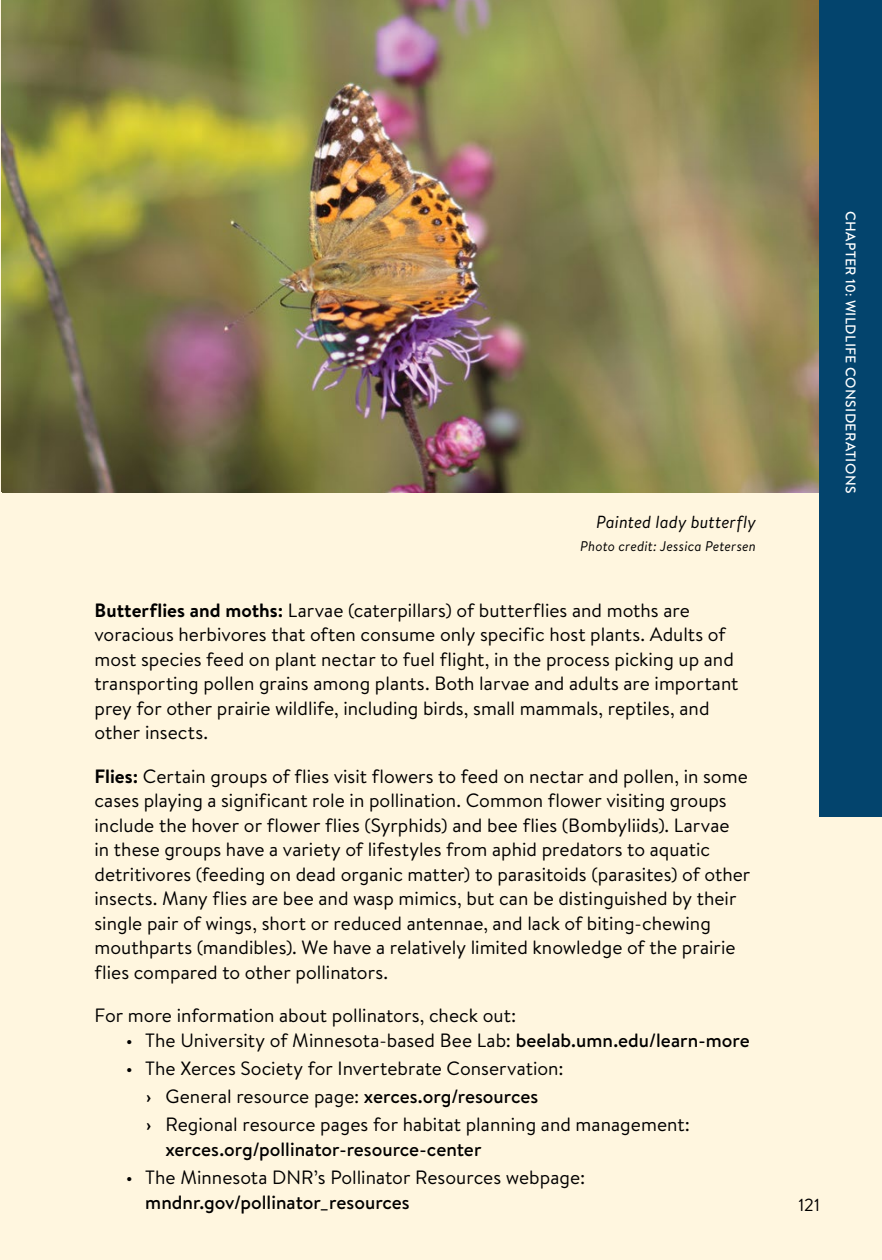
<style>
.page{position:relative;width:882px;height:1260px;background:#fff6df}
.page>*{position:absolute;margin:0;border:0;box-sizing:border-box;transform-origin:0 0}
.Body__Main{font:19.25px/24.5px "Brandon Text";color:#000}
.Body__Main__No_space{font:19.25px "Brandon Text";color:#000}
.t1{font:500 19.25px "Brandon Text";color:#000}
.P_Caption__Right_Jus{font:italic 17.5px "Brandon Text";letter-spacing:.005em;color:#000}
.t2{font:17.5px "Brandon Text";color:#000}
.t3{font:500 14px "Brandon Grotesque";letter-spacing:.03em;color:#fff}
.P_Photo_Credit__Righ{font:italic 14px "Brandon Text";letter-spacing:.015em;color:#000}
.s1{font-weight:700}
.s2{font-weight:500}
.s3{font-weight:400}
</style>
<div class="page">
<img style="left:1px;top:0;width:819px;height:492px">
<div style="left:820px;top:0;width:62px;height:816px;background:#03446d"></div>
<p class="P_Caption__Right_Jus" style="left:596px;top:510px;width:161px">Painted lady butterfly</p>
<p class="P_Photo_Credit__Righ" style="left:580px;top:536px;width:177px">Photo credit: Jessica Petersen</p>
<p class="Body__Main" style="left:94px;top:597px;width:646px"><span class="s1">Butterflies and moths:</span> Larvae (caterpillars) of butterflies and moths are voracious herbivores that often consume only specific host plants. Adults of most species feed on plant nectar to fuel flight, in the process picking up and transporting pollen grains among plants. Both larvae and adults are important prey for other prairie wildlife, including birds, small mammals, reptiles, and other insects.</p>
<p class="Body__Main" style="left:94px;top:763px;width:657px"><span class="s1">Flies:</span> Certain groups of flies visit flowers to feed on nectar and pollen, in some cases playing a significant role in pollination. Common flower visiting groups include the hover or flower flies (Syrphids) and bee flies (Bombyliids). Larvae<br>in these groups have a variety of lifestyles from aphid predators to aquatic detritivores (feeding on dead organic matter) to parasitoids (parasites) of other insects. Many flies are bee and wasp mimics, but can be distinguished by their single pair of wings, short or reduced antennae, and lack of biting‑chewing mouthparts (mandibles). We have a relatively limited knowledge of the prairie flies compared to other pollinators.</p>
<p class="Body__Main__No_space" style="left:94px;top:1002px;width:423px">For more information about pollinators, check out:</p>
<p class="Body__Main" style="left:126px;top:1027px;width:625px">• The University of Minnesota‑based Bee Lab: <span class="s2">beelab.umn.edu/learn‑more</span></p>
<p class="Body__Main" style="left:126px;top:1055px;width:439px">• The Xerces Society for Invertebrate Conservation:</p>
<p class="t1" style="left:146px;top:1083px;width:394px">› <span class="s3">General resource page:</span> xerces.org/resources</p>
<p class="Body__Main" style="left:165px;top:1112px;width:526px;text-indent:-19px"><span class="s2">›</span> Regional resource pages for habitat planning and management: <span class="s2">xerces.org/pollinator‑resource‑center</span></p>
<p class="Body__Main" style="left:145px;top:1165px;width:441px;text-indent:-19px">• The Minnesota DNR’s Pollinator Resources webpage: <span class="s2">mndnr.gov/pollinator_resources</span></p>
<p class="t3" style="left:860px;top:211px;width:285px;rotate:90deg">CHAPTER 10: WILDLIFE CONSIDERATIONS</p>
<p class="t2" style="left:799px;top:1193px;width:23px">121</p>
</div>
